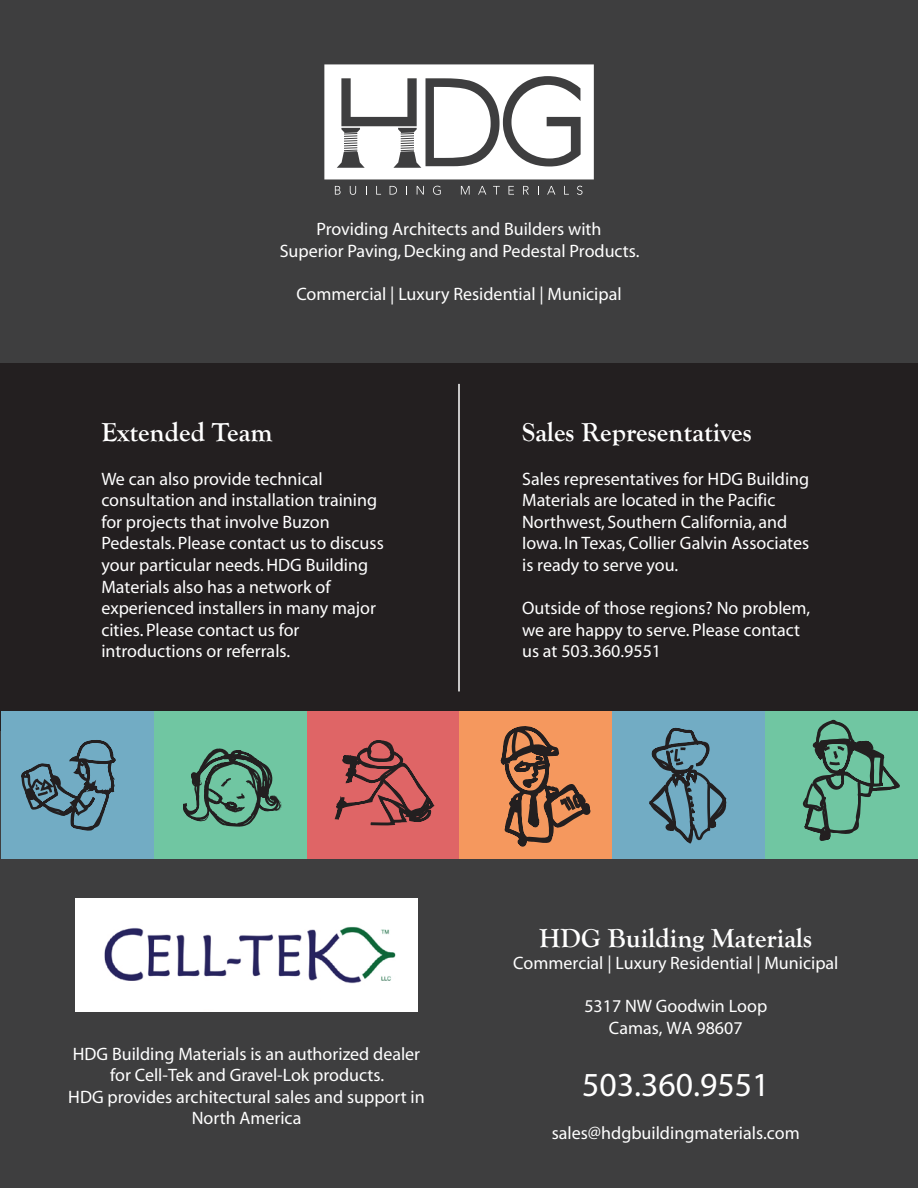
<style>
.page{position:relative;width:918px;height:1188px;background:#3e3e3f}
.page>*{position:absolute;margin:0;border:0;box-sizing:border-box;transform-origin:0 0}
.t1{font:33.75px "Myriad";color:#fff}
.t2{font:700 27px "Goudy Old Style T";color:#fff}
.t3{font:18px/21.6px "Myriad";color:#fff}
.t4{font:18px/22.4px "Myriad Pro";color:#fff;text-align:center}
</style>
<div class="page">
<div style="left:0;top:363px;width:918px;height:367px;background:#231f20"></div>
<svg style="left:335px;top:186px;width:6px;height:9px"></svg>
<svg style="left:350px;top:186px;width:6px;height:9px"></svg>
<svg style="left:376px;top:186px;width:5px;height:9px"></svg>
<svg style="left:390px;top:186px;width:7px;height:9px"></svg>
<svg style="left:417px;top:186px;width:7px;height:9px"></svg>
<svg style="left:433px;top:186px;width:8px;height:9px"></svg>
<svg style="left:461px;top:186px;width:9px;height:9px"></svg>
<svg style="left:478px;top:186px;width:8px;height:9px"></svg>
<svg style="left:493px;top:186px;width:7px;height:9px"></svg>
<svg style="left:509px;top:186px;width:5px;height:9px"></svg>
<svg style="left:523px;top:186px;width:6px;height:9px"></svg>
<svg style="left:547px;top:186px;width:8px;height:9px"></svg>
<svg style="left:564px;top:186px;width:5px;height:9px"></svg>
<svg style="left:577px;top:186px;width:5px;height:9px"></svg>
<svg style="left:324px;top:64px;width:270px;height:115px"></svg>
<hr style="left:458px;top:384px;width:2px;height:307px;background:#fff">
<div style="left:154px;top:712px;width:153px;height:147px;background:#70c6a2"></div>
<div style="left:307px;top:712px;width:152px;height:147px;background:#df6566"></div>
<div style="left:459px;top:712px;width:153px;height:147px;background:#f5985e"></div>
<div style="left:612px;top:712px;width:153px;height:147px;background:#72acc4"></div>
<svg style="left:183px;top:748px;width:99px;height:79px"></svg>
<svg style="left:329px;top:711px;width:157px;height:188px"></svg>
<svg style="left:486px;top:711px;width:104px;height:136px"></svg>
<svg style="left:649px;top:727px;width:78px;height:117px"></svg>
<div style="left:765px;top:712px;width:153px;height:147px;background:#70c6a2"></div>
<svg style="left:785px;top:711px;width:118px;height:120px"></svg>
<svg style="left:785px;top:734px;width:69px;height:107px"></svg>
<div style="left:1px;top:712px;width:153px;height:147px;background:#72acc4"></div>
<svg style="left:0;top:711px;width:122px;height:120px"></svg>
<div style="left:75px;top:899px;width:343px;height:113px;background:#fff"></div>
<img style="left:104px;top:926px;width:292px;height:58px">
<p class="t3" style="left:280px;top:219px;width:361px;text-align:center">Providing Architects and Builders with<br>Superior Paving, Decking and Pedestal Products.</p>
<p class="t3" style="left:296px;top:284px;width:327px">Commercial | Luxury Residential | Municipal</p>
<h2 class="t2" style="left:101px;top:417px;width:173px">Extended Team</h2>
<p class="t3" style="left:101px;top:469px;width:284px">We can also provide technical consultation and installation training for projects that involve Buzon Pedestals. Please contact us to discuss your particular needs. HDG Building Materials also has a network of experienced installers in many major cities. Please contact us for introductions or referrals.</p>
<h2 class="t2" style="left:522px;top:417px;width:231px">Sales Representatives</h2>
<p class="t3" style="left:522px;top:469px;width:289px">Sales representatives for HDG Building Materials are located in the Pacific Northwest, Southern California, and Iowa. In Texas, Collier Galvin Associates is ready to serve you.</p>
<p class="t3" style="left:522px;top:598px;width:290px">Outside of those regions? No problem, we are happy to serve. Please contact us at 503.360.9551</p>
<p class="t3" style="left:68px;top:1044px;width:358px;text-align:center">HDG Building Materials is an authorized dealer for Cell-Tek and Gravel-Lok products.<br>HDG provides architectural sales and support in North America</p>
<h2 class="t2" style="left:539px;top:923px;width:274px">HDG Building Materials</h2>
<p class="t3" style="left:513px;top:953px;width:327px">Commercial | Luxury Residential | Municipal</p>
<p class="t4" style="left:584px;top:994px;width:184px">5317 NW Goodwin Loop<br>Camas, WA 98607</p>
<h1 class="t1" style="left:582px;top:1068px;width:189px">503.360.9551</h1>
<p class="t3" style="left:552px;top:1123px;width:250px">sales@hdgbuildingmaterials.com</p>
</div>
